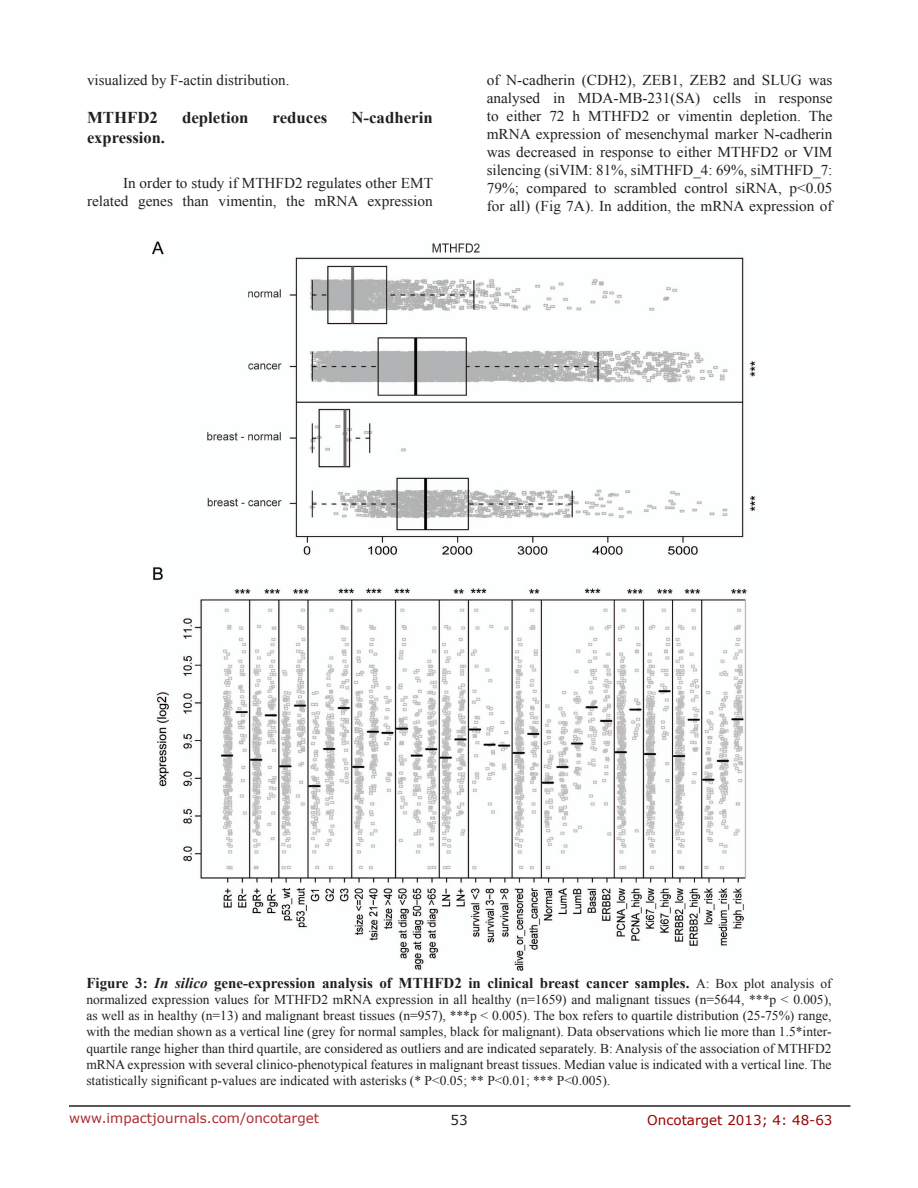
<style>
.page{position:relative;width:918px;height:1188px;background:#fff}
.page>*{position:absolute;margin:0;border:0;box-sizing:border-box;transform-origin:0 0}
.SubHeading{font:700 16.5px "Times New Roman";color:#221f22}
.BodyText{font:15px/18px "Times New Roman";color:#221f22;text-align:right}
.FigureText{font:700 15px "Times New Roman";color:#221f22}
.FigureText-2{font:13.5px/16.2px "Times New Roman";color:#221f22;text-align:justify}
.t1{font:13.5px "Verdana";color:#ac2b31}
.t2{font:13.5px "Verdana";color:#970000}
.t3{font:13.5px "Verdana";color:#221f22}
.s1{font-style:italic}
.s2{font-weight:400;font-size:13.5px}
</style>
<div class="page">
<hr style="left:69px;top:1105px;width:781px;height:2px;background:#231f20">
<img style="left:152px;top:241px;width:604px;height:729px">
<p class="BodyText" style="left:87px;top:71px;width:204px">visualized by F-actin distribution.</p>
<p class="SubHeading" style="left:87px;top:106px;width:73px">MTHFD2</p>
<p class="SubHeading" style="left:182px;top:106px;width:68px">depletion</p>
<p class="SubHeading" style="left:273px;top:106px;width:56px">reduces</p>
<p class="SubHeading" style="left:351px;top:106px;width:83px">N-cadherin</p>
<p class="SubHeading" style="left:87px;top:126px;width:80px">expression.</p>
<p class="BodyText" style="left:87px;top:174px;width:348px">In order to study if MTHFD2 regulates other EMT related genes than vimentin, the mRNA expression</p>
<p class="BodyText" style="left:487px;top:71px;width:347px;text-align:justify">of N-cadherin (CDH2), ZEB1, ZEB2 and SLUG was analysed in MDA-MB-231(SA) cells in response to either 72 h MTHFD2 or vimentin depletion. The mRNA expression of mesenchymal marker N-cadherin was decreased in response to either MTHFD2 or VIM silencing (siVIM: 81%, siMTHFD_4: 69%, siMTHFD_7:<br>79%; compared to scrambled control siRNA, p&lt;0.05 for all) (Fig 7A). In addition, the mRNA expression of</p>
<p class="FigureText" style="left:86px;top:972px;width:747px">Figure 3: <span class="s1">In silico</span> gene-expression analysis of MTHFD2 in clinical breast cancer samples. <span class="s2">A: Box plot analysis of</span></p>
<p class="FigureText-2" style="left:86px;top:991px;width:747px">normalized expression values for MTHFD2 mRNA expression in all healthy (n=1659) and malignant tissues (n=5644, ***p &lt; 0.005), as well as in healthy (n=13) and malignant breast tissues (n=957), ***p &lt; 0.005). The box refers to quartile distribution (25-75%) range, with the median shown as a vertical line (grey for normal samples, black for malignant). Data observations which lie more than 1.5*inter&shy;quartile range higher than third quartile, are considered as outliers and are indicated separately. B: Analysis of the association of MTHFD2 mRNA expression with several clinico-phenotypical features in malignant breast tissues. Median value is indicated with a vertical line. The statistically significant p-values are indicated with asterisks (* P&lt;0.05; ** P&lt;0.01; *** P&lt;0.005).</p>
<p class="t1" style="left:69px;top:1109px;width:252px">www.impactjournals.com/oncotarget</p>
<p class="t3" style="left:450px;top:1111px;width:19px">53</p>
<p class="t2" style="left:647px;top:1111px;width:187px">Oncotarget 2013; 4: 48-63</p>
</div>
